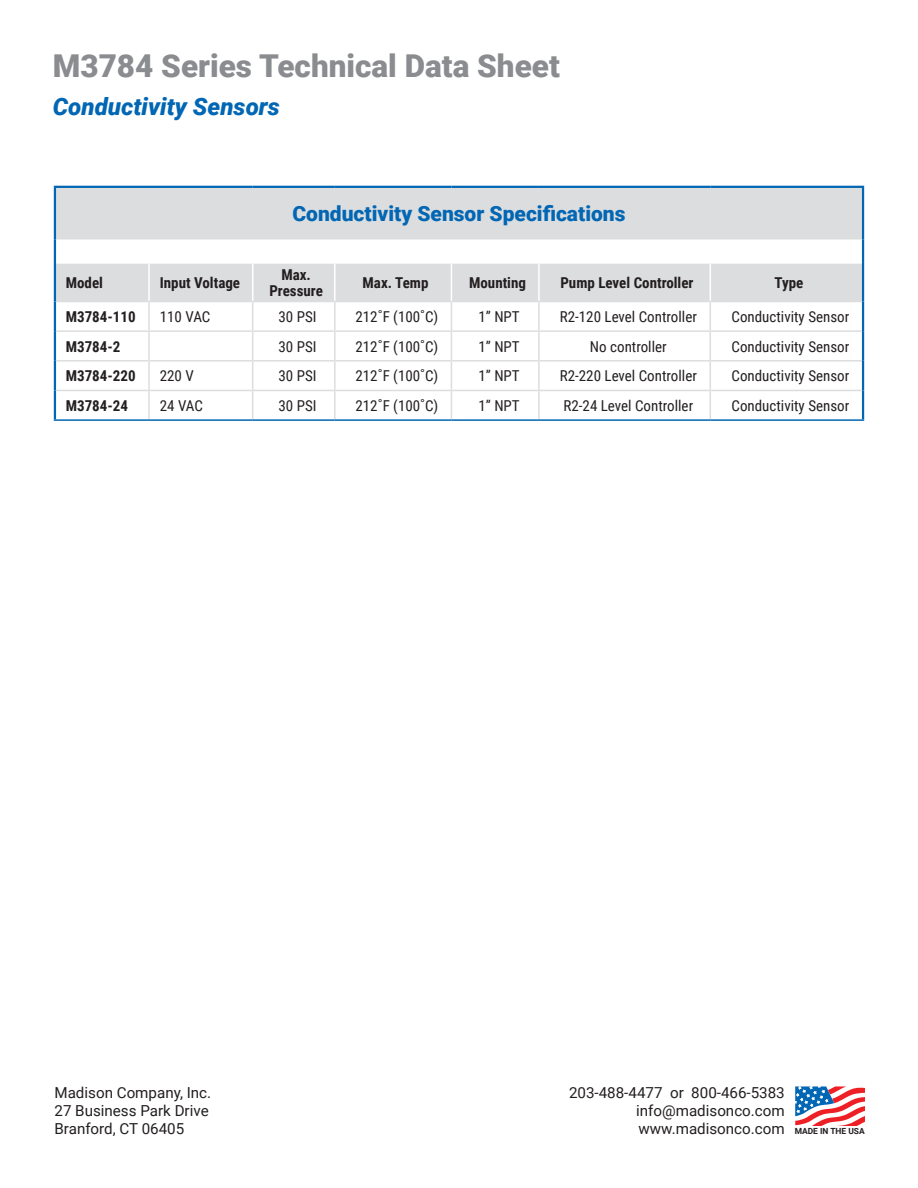
<style>
.page{position:relative;width:918px;height:1188px;background:#fff}
.page>*{position:absolute;margin:0;border:0;box-sizing:border-box;transform-origin:0 0}
.t1{font:900 31.5px "Roboto";color:#8a8c8f}
.t2{font:italic 900 24px "Roboto";color:#0166b3}
.t3{font:900 21px "Roboto";color:#0166b3}
.t4{font:15.15px "Roboto";color:#231f20}
.t5{font:15px "Roboto Condensed";color:#231f20}
.t6{font:700 15px/16.5px "Roboto Condensed";color:#231f20;text-align:center}
.t7{font:700 8.85px "Helvetica Neue";color:#231f20}
.t8{font:700 8.4px "Roboto";color:#231f20}
</style>
<div class="page">
<svg style="left:795px;top:1086px;width:70px;height:39px"></svg>
<div style="left:56px;top:188px;width:806px;height:52px;background:#dcdddf"></div>
<svg style="left:56px;top:240px;width:806px;height:90px"></svg>
<svg style="left:56px;top:332px;width:806px;height:87px"></svg>
<hr style="left:56px;top:301px;width:93px;height:1px;background:#dcdddf">
<hr style="left:149px;top:301px;width:104px;height:1px;background:#dcdddf">
<hr style="left:148px;top:302px;width:2px;height:28px;background:#dcdddf">
<hr style="left:253px;top:301px;width:82px;height:1px;background:#dcdddf">
<hr style="left:335px;top:301px;width:116px;height:1px;background:#dcdddf">
<hr style="left:334px;top:302px;width:2px;height:28px;background:#dcdddf">
<hr style="left:451px;top:301px;width:88px;height:1px;background:#dcdddf">
<hr style="left:539px;top:301px;width:171px;height:1px;background:#dcdddf">
<hr style="left:538px;top:302px;width:2px;height:28px;background:#dcdddf">
<hr style="left:710px;top:301px;width:152px;height:1px;background:#dcdddf">
<hr style="left:148px;top:332px;width:2px;height:28px;background:#dcdddf">
<hr style="left:334px;top:332px;width:2px;height:28px;background:#dcdddf">
<hr style="left:538px;top:332px;width:2px;height:28px;background:#dcdddf">
<hr style="left:148px;top:362px;width:2px;height:28px;background:#dcdddf">
<hr style="left:334px;top:362px;width:2px;height:28px;background:#dcdddf">
<hr style="left:538px;top:362px;width:2px;height:28px;background:#dcdddf">
<hr style="left:710px;top:360px;width:152px;height:2px;background:#dcdddf">
<hr style="left:148px;top:391px;width:2px;height:28px;background:#dcdddf">
<svg style="left:252px;top:302px;width:1px;height:117px"></svg>
<hr style="left:334px;top:391px;width:2px;height:28px;background:#dcdddf">
<svg style="left:451px;top:302px;width:1px;height:117px"></svg>
<hr style="left:538px;top:391px;width:2px;height:28px;background:#dcdddf">
<svg style="left:710px;top:302px;width:1px;height:117px"></svg>
<hr style="left:56px;top:262px;width:93px;height:2px;background:#fff">
<hr style="left:149px;top:262px;width:104px;height:2px;background:#fff">
<hr style="left:148px;top:264px;width:2px;height:37px;background:#fff">
<hr style="left:253px;top:262px;width:82px;height:2px;background:#fff">
<hr style="left:252px;top:264px;width:1px;height:37px;background:#fff">
<hr style="left:335px;top:262px;width:116px;height:2px;background:#fff">
<hr style="left:334px;top:264px;width:2px;height:37px;background:#fff">
<hr style="left:451px;top:262px;width:88px;height:2px;background:#fff">
<hr style="left:451px;top:264px;width:1px;height:37px;background:#fff">
<hr style="left:539px;top:262px;width:171px;height:2px;background:#fff">
<hr style="left:538px;top:264px;width:2px;height:37px;background:#fff">
<hr style="left:710px;top:262px;width:152px;height:2px;background:#fff">
<hr style="left:710px;top:264px;width:1px;height:37px;background:#fff">
<hr style="left:54px;top:186px;width:95px;height:2px;background:#0166b3">
<hr style="left:54px;top:188px;width:2px;height:52px;background:#0166b3">
<hr style="left:149px;top:186px;width:104px;height:2px;background:#0166b3">
<hr style="left:253px;top:186px;width:82px;height:2px;background:#0166b3">
<hr style="left:335px;top:186px;width:116px;height:2px;background:#0166b3">
<hr style="left:451px;top:186px;width:88px;height:2px;background:#0166b3">
<hr style="left:539px;top:186px;width:171px;height:2px;background:#0166b3">
<hr style="left:710px;top:186px;width:154px;height:2px;background:#0166b3">
<hr style="left:862px;top:188px;width:2px;height:52px;background:#0166b3">
<hr style="left:54px;top:240px;width:2px;height:23px;background:#0166b3">
<hr style="left:862px;top:240px;width:2px;height:23px;background:#0166b3">
<hr style="left:54px;top:263px;width:2px;height:39px;background:#0166b3">
<hr style="left:862px;top:263px;width:2px;height:39px;background:#0166b3">
<hr style="left:54px;top:302px;width:2px;height:29px;background:#0166b3">
<hr style="left:862px;top:302px;width:2px;height:29px;background:#0166b3">
<hr style="left:54px;top:331px;width:2px;height:30px;background:#0166b3">
<hr style="left:862px;top:331px;width:2px;height:30px;background:#0166b3">
<hr style="left:54px;top:361px;width:2px;height:29px;background:#0166b3">
<hr style="left:862px;top:361px;width:2px;height:29px;background:#0166b3">
<hr style="left:54px;top:390px;width:2px;height:29px;background:#0166b3">
<hr style="left:862px;top:390px;width:2px;height:29px;background:#0166b3">
<hr style="left:56px;top:330px;width:93px;height:2px;background:#dcdddf">
<hr style="left:149px;top:330px;width:104px;height:2px;background:#dcdddf">
<hr style="left:253px;top:330px;width:82px;height:2px;background:#dcdddf">
<hr style="left:335px;top:330px;width:116px;height:2px;background:#dcdddf">
<hr style="left:451px;top:330px;width:88px;height:2px;background:#dcdddf">
<hr style="left:539px;top:330px;width:171px;height:2px;background:#dcdddf">
<hr style="left:710px;top:330px;width:152px;height:2px;background:#dcdddf">
<hr style="left:56px;top:360px;width:93px;height:2px;background:#dcdddf">
<hr style="left:149px;top:360px;width:104px;height:2px;background:#dcdddf">
<hr style="left:253px;top:360px;width:82px;height:2px;background:#dcdddf">
<hr style="left:335px;top:360px;width:116px;height:2px;background:#dcdddf">
<hr style="left:451px;top:360px;width:88px;height:2px;background:#dcdddf">
<hr style="left:539px;top:360px;width:171px;height:2px;background:#dcdddf">
<hr style="left:56px;top:390px;width:93px;height:1px;background:#dcdddf">
<hr style="left:149px;top:390px;width:104px;height:1px;background:#dcdddf">
<hr style="left:253px;top:390px;width:82px;height:1px;background:#dcdddf">
<hr style="left:335px;top:390px;width:116px;height:1px;background:#dcdddf">
<hr style="left:451px;top:390px;width:88px;height:1px;background:#dcdddf">
<hr style="left:539px;top:390px;width:171px;height:1px;background:#dcdddf">
<hr style="left:710px;top:390px;width:152px;height:1px;background:#dcdddf">
<hr style="left:54px;top:419px;width:95px;height:2px;background:#0166b3">
<hr style="left:149px;top:419px;width:104px;height:2px;background:#0166b3">
<hr style="left:253px;top:419px;width:82px;height:2px;background:#0166b3">
<hr style="left:335px;top:419px;width:116px;height:2px;background:#0166b3">
<hr style="left:451px;top:419px;width:88px;height:2px;background:#0166b3">
<hr style="left:539px;top:419px;width:171px;height:2px;background:#0166b3">
<hr style="left:710px;top:419px;width:154px;height:2px;background:#0166b3">
<p class="t1" style="left:53px;top:44px;width:508px">M3784 Series Technical Data Sheet</p>
<p class="t2" style="left:53px;top:90px;width:228px">Conductivity Sensors</p>
<p class="t3" style="left:293px;top:199px;width:334px">Conductivity Sensor Specifications</p>
<p class="t6" style="left:66px;top:274px;width:39px">Model</p>
<p class="t6" style="left:160px;top:274px;width:82px">Input Voltage</p>
<p class="t6" style="left:269px;top:265px;width:55px">Max.<br>Pressure</p>
<p class="t6" style="left:363px;top:274px;width:67px">Max. Temp</p>
<p class="t6" style="left:469px;top:274px;width:58px">Mounting</p>
<p class="t6" style="left:560px;top:274px;width:135px">Pump Level Controller</p>
<p class="t6" style="left:775px;top:274px;width:30px">Type</p>
<p class="t6" style="left:66px;top:308px;width:71px">M3784-110</p>
<p class="t5" style="left:160px;top:306px;width:52px">110 VAC</p>
<p class="t5" style="left:279px;top:306px;width:40px">30 PSI</p>
<p class="t5" style="left:355px;top:306px;width:84px">212˚F (100˚C)</p>
<p class="t5" style="left:478px;top:306px;width:43px">1” NPT</p>
<p class="t5" style="left:560px;top:306px;width:139px">R2-120 Level Controller</p>
<p class="t5" style="left:732px;top:306px;width:119px">Conductivity Sensor</p>
<p class="t6" style="left:66px;top:337px;width:56px">M3784-2</p>
<p class="t5" style="left:279px;top:336px;width:40px">30 PSI</p>
<p class="t5" style="left:355px;top:336px;width:84px">212˚F (100˚C)</p>
<p class="t5" style="left:478px;top:336px;width:43px">1” NPT</p>
<p class="t5" style="left:590px;top:336px;width:78px">No controller</p>
<p class="t5" style="left:732px;top:336px;width:119px">Conductivity Sensor</p>
<p class="t6" style="left:66px;top:367px;width:71px">M3784-220</p>
<p class="t5" style="left:160px;top:365px;width:36px">220 V</p>
<p class="t5" style="left:279px;top:365px;width:40px">30 PSI</p>
<p class="t5" style="left:355px;top:365px;width:84px">212˚F (100˚C)</p>
<p class="t5" style="left:478px;top:365px;width:43px">1” NPT</p>
<p class="t5" style="left:560px;top:365px;width:139px">R2-220 Level Controller</p>
<p class="t5" style="left:732px;top:365px;width:119px">Conductivity Sensor</p>
<p class="t6" style="left:66px;top:397px;width:64px">M3784-24</p>
<p class="t5" style="left:160px;top:395px;width:45px">24 VAC</p>
<p class="t5" style="left:279px;top:395px;width:40px">30 PSI</p>
<p class="t5" style="left:355px;top:395px;width:84px">212˚F (100˚C)</p>
<p class="t5" style="left:478px;top:395px;width:43px">1” NPT</p>
<p class="t5" style="left:564px;top:395px;width:131px">R2-24 Level Controller</p>
<p class="t5" style="left:732px;top:395px;width:119px">Conductivity Sensor</p>
<p class="t4" style="left:55px;top:1082px;width:158px">Madison Company, Inc.</p>
<p class="t4" style="left:55px;top:1100px;width:156px">27 Business Park Drive</p>
<p class="t4" style="left:55px;top:1118px;width:131px">Branford, CT 06405</p>
<p class="t8" style="left:795px;top:1125px;width:72px">MADE IN THE USA</p>
<p class="t7" style="left:794px;top:1131px;width:72px">Made in the USA</p>
<p class="t4" style="left:569px;top:1082px;width:217px">203-488-4477 or 800-466-5383</p>
<p class="t4" style="left:636px;top:1100px;width:150px">info@madisonco.com</p>
<p class="t4" style="left:639px;top:1118px;width:148px">www.madisonco.com</p>
</div>
